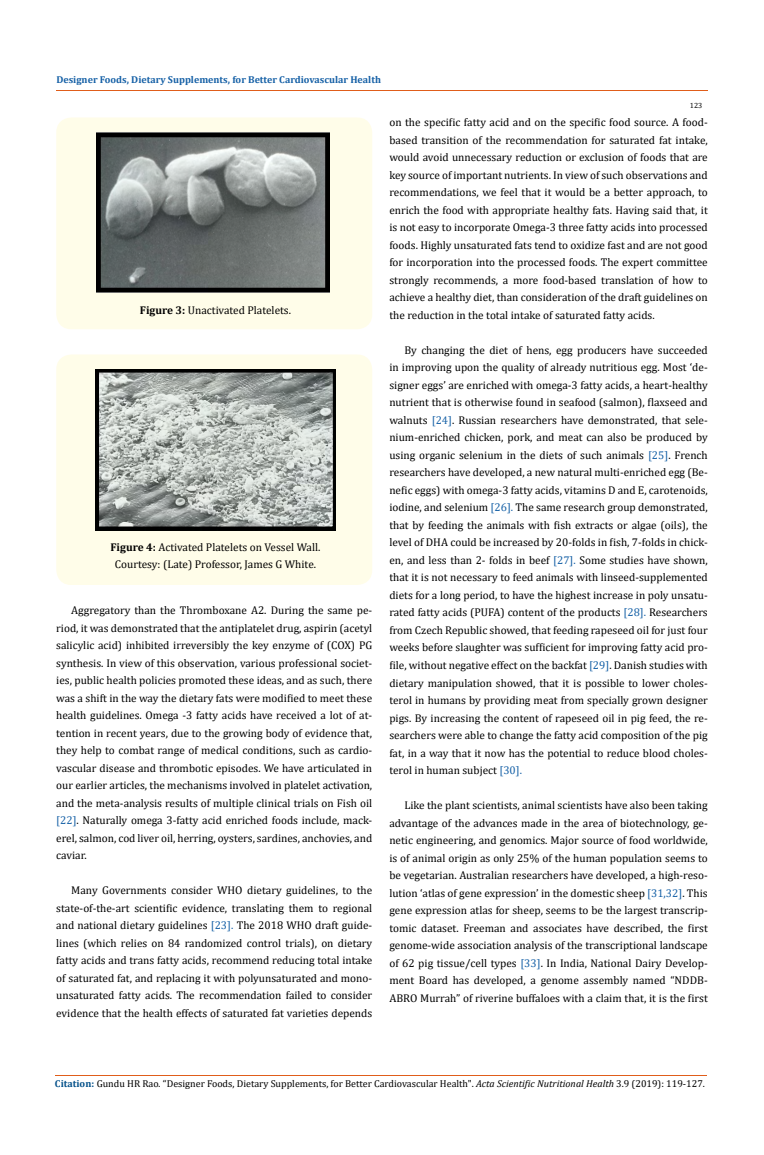
<style>
.page{position:relative;width:764px;height:1155px;background:#fff}
.page>*{position:absolute;margin:0;border:0;box-sizing:border-box;transform-origin:0 0}
.t1{font:11.25px/17.5px "Cambria";color:#000;text-align:justify}
.t2{font:10px "Cambria";color:#000}
.t3{font:700 10px "Cambria";color:#1560a6}
.t4{font:7.5px "Cambria";color:#000}
.s1{font-weight:700}
.s2{color:#1560a6}
.s3{font-weight:700;color:#035089}
.s4{font-style:italic}
</style>
<div class="page">
<hr style="left:56px;top:91px;width:651px;height:1px;background:#e05d1a">
<div style="left:56px;top:118px;width:316px;height:211px;background:#fffde9;border-radius:15px"></div>
<img style="left:96px;top:132px;width:234px;height:161px">
<div style="left:56px;top:354px;width:316px;height:231px;background:#fffde9;border-radius:15px"></div>
<img style="left:96px;top:370px;width:239px;height:161px">
<hr style="left:55px;top:1076px;width:651px;height:1px;background:#e05d1a">
<p class="t3" style="left:56px;top:72px;width:326px">Designer Foods, Dietary Supplements, for Better Cardiovascular Health</p>
<p class="t1" style="left:140px;top:301px;width:153px"><span class="s1">Figure 3:</span> Unactivated Platelets.</p>
<p class="t1" style="left:110px;top:538px;width:211px;text-align:center"><span class="s1">Figure 4:</span> Activated Platelets on Vessel Wall.<br>Courtesy: (Late) Professor, James G White.</p>
<p class="t1" style="left:56px;top:601px;width:317px;text-indent:15px">Aggregatory than the Thromboxane A2. During the same pe&shy;riod, it was demonstrated that the antiplatelet drug, aspirin (acetyl salicylic acid) inhibited irreversibly the key enzyme of (COX) PG synthesis. In view of this observation, various professional societ&shy;ies, public health policies promoted these ideas, and as such, there was a shift in the way the dietary fats were modified to meet these health guidelines. Omega -3 fatty acids have received a lot of at&shy;tention in recent years, due to the growing body of evidence that, they help to combat range of medical conditions, such as cardio&shy;vascular disease and thrombotic episodes. We have articulated in our earlier articles, the mechanisms involved in platelet activation, and the meta-analysis results of multiple clinical trials on Fish oil <span class="s2">[22]</span>. Naturally omega 3-fatty acid enriched foods include, mack&shy;erel, salmon, cod liver oil, herring, oysters, sardines, anchovies, and caviar.</p>
<p class="t1" style="left:56px;top:881px;width:317px;text-indent:15px">Many Governments consider WHO dietary guidelines, to the state-of-the-art scientific evidence, translating them to regional and national dietary guidelines <span class="s2">[23].</span> The 2018 WHO draft guide&shy;lines (which relies on 84 randomized control trials), on dietary fatty acids and trans fatty acids, recommend reducing total intake of saturated fat, and replacing it with polyunsaturated and mono&shy;unsaturated fatty acids. The recommendation failed to consider evidence that the health effects of saturated fat varieties depends</p>
<p class="t4" style="left:690px;top:101px;width:14px">123</p>
<p class="t1" style="left:389px;top:114px;width:320px">on the specific fatty acid and on the specific food source. A food&shy;based transition of the recommendation for saturated fat intake, would avoid unnecessary reduction or exclusion of foods that are key source of important nutrients. In view of such observations and recommendations, we feel that it would be a better approach, to enrich the food with appropriate healthy fats. Having said that, it is not easy to incorporate Omega-3 three fatty acids into processed foods. Highly unsaturated fats tend to oxidize fast and are not good for incorporation into the processed foods. The expert committee strongly recommends, a more food-based translation of how to achieve a healthy diet, than consideration of the draft guidelines on the reduction in the total intake of saturated fatty acids.</p>
<p class="t1" style="left:389px;top:341px;width:320px;text-indent:15px">By changing the diet of hens, egg producers have succeeded in improving upon the quality of already nutritious egg. Most ‘de&shy;signer eggs’ are enriched with omega-3 fatty acids, a heart-healthy nutrient that is otherwise found in seafood (salmon), flaxseed and walnuts <span class="s2">[24]</span>. Russian researchers have demonstrated, that sele&shy;nium-enriched chicken, pork, and meat can also be produced by using organic selenium in the diets of such animals <span class="s2">[25]</span>. French researchers have developed, a new natural multi-enriched egg (Be&shy;nefic eggs) with omega-3 fatty acids, vitamins D and E, carotenoids, iodine, and selenium <span class="s2">[26].</span> The same research group demonstrated, that by feeding the animals with fish extracts or algae (oils), the level of DHA could be increased by 20-folds in fish, 7-folds in chick&shy;en, and less than 2- folds in beef <span class="s2">[27].</span> Some studies have shown, that it is not necessary to feed animals with linseed-supplemented diets for a long period, to have the highest increase in poly unsatu&shy;rated fatty acids (PUFA) content of the products <span class="s2">[28].</span> Researchers from Czech Republic showed, that feeding rapeseed oil for just four weeks before slaughter was sufficient for improving fatty acid pro&shy;file, without negative effect on the backfat <span class="s2">[29]</span>. Danish studies with dietary manipulation showed, that it is possible to lower choles&shy;terol in humans by providing meat from specially grown designer pigs. By increasing the content of rapeseed oil in pig feed, the re&shy;searchers were able to change the fatty acid composition of the pig fat, in a way that it now has the potential to reduce blood choles&shy;terol in human subject <span class="s2">[30].</span></p>
<p class="t1" style="left:389px;top:796px;width:320px;text-indent:15px">Like the plant scientists, animal scientists have also been taking advantage of the advances made in the area of biotechnology, ge&shy;netic engineering, and genomics. Major source of food worldwide, is of animal origin as only 25% of the human population seems to be vegetarian. Australian researchers have developed, a high-reso&shy;lution ‘atlas of gene expression’ in the domestic sheep <span class="s2">[31,32]</span>. This gene expression atlas for sheep, seems to be the largest transcrip&shy;tomic dataset. Freeman and associates have described, the first genome-wide association analysis of the transcriptional landscape of 62 pig tissue/cell types <span class="s2">[33]</span>. In India, National Dairy Develop&shy;ment Board has developed, a genome assembly named “NDDB-ABRO Murrah” of riverine buffaloes with a claim that, it is the first</p>
<p class="t2" style="left:55px;top:1077px;width:651px"><span class="s3">Citation:</span> Gundu HR Rao<span class="s4">.</span> “Designer Foods, Dietary Supplements, for Better Cardiovascular Health". <span class="s4">Acta Scientific Nutritional Health</span> 3.9 (2019): 119-127.</p>
</div>
